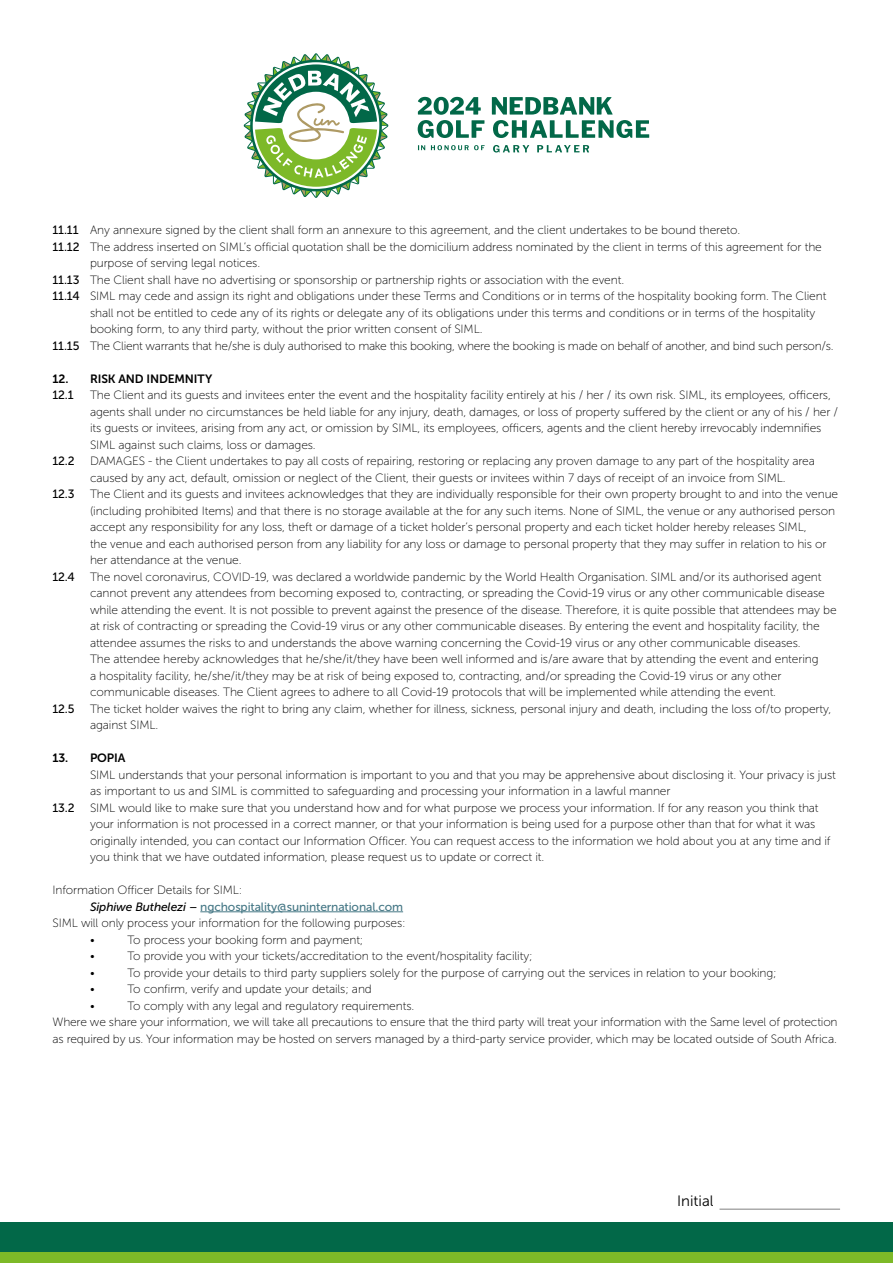
<style>
.page{position:relative;width:893px;height:1263px;background:#fff}
.page>*{position:absolute;margin:0;border:0;box-sizing:border-box;transform-origin:0 0}
.t1{font:15px "Museo Sans 300";color:#000}
.t2{font:12px/16.5px "Museo Sans 100";letter-spacing:-.01em;color:#000}
.t3{font:12px "Museo Sans 500";letter-spacing:-.01em;color:#467886}
.t4{font:12px "Museo Sans 700";letter-spacing:-.01em;color:#000}
.t5{font:12px "Museo Sans 500";letter-spacing:-.01em;color:#000}
.s1{font-family:"Museo Sans 500"}
.s2{font-style:italic;color:#000}
.s3{color:#000}
</style>
<div class="page">
<hr style="left:200px;top:911px;width:203px;height:1px;background:#467886">
<svg style="left:244px;top:53px;width:144px;height:145px"></svg>
<svg style="left:418px;top:145px;width:7px;height:5px"></svg>
<svg style="left:431px;top:145px;width:54px;height:5px"></svg>
<svg style="left:493px;top:145px;width:36px;height:7px"></svg>
<svg style="left:537px;top:145px;width:52px;height:7px"></svg>
<svg style="left:418px;top:97px;width:66px;height:41px"></svg>
<svg style="left:492px;top:97px;width:157px;height:41px"></svg>
<div style="left:0;top:1223px;width:893px;height:30px;background:#026848"></div>
<div style="left:0;top:1253px;width:893px;height:10px;background:#7db928"></div>
<hr style="left:719px;top:1209px;width:121px;height:1px;background:#808080">
<p class="t2" style="left:52px;top:222px;width:689px"><span class="s1">11.11</span> Any annexure signed by the client shall form an annexure to this agreement, and the client undertakes to be bound thereto.</p>
<p class="t2" style="left:52px;top:238px;width:771px"><span class="s1">11.12</span> The address inserted on SIML’s official quotation shall be the domicilium address nominated by the client in terms of this agreement for the</p>
<p class="t2" style="left:90px;top:255px;width:172px">purpose of serving legal notices.</p>
<p class="t2" style="left:52px;top:271px;width:573px"><span class="s1">11.13</span> The Client shall have no advertising or sponsorship or partnership rights or association with the event.</p>
<p class="t2" style="left:52px;top:288px;width:775px"><span class="s1">11.14</span> SIML may cede and assign its right and obligations under these Terms and Conditions or in terms of the hospitality booking form. The Client</p>
<p class="t2" style="left:90px;top:304px;width:727px">shall not be entitled to cede any of its rights or delegate any of its obligations under this terms and conditions or in terms of the hospitality</p>
<p class="t2" style="left:90px;top:321px;width:394px">booking form, to any third party, without the prior written consent of SIML.</p>
<p class="t2" style="left:52px;top:337px;width:782px"><span class="s1">11.15</span> The Client warrants that he/she is duly authorised to make this booking, where the booking is made on behalf of another, and bind such person/s.</p>
<p class="t4" style="left:52px;top:372px;width:161px">12. RISK AND INDEMNITY</p>
<p class="t5" style="left:52px;top:388px;width:23px">12.1</p>
<p class="t2" style="left:90px;top:387px;width:750px">The Client and its guests and invitees enter the event and the hospitality facility entirely at his / her / its own risk. SIML, its employees, officers, agents shall under no circumstances be held liable for any injury, death, damages, or loss of property suffered by the client or any of his / her / its guests or invitees, arising from any act, or omission by SIML, its employees, officers, agents and the client hereby irrevocably indemnifies SIML against such claims, loss or damages.</p>
<p class="t5" style="left:53px;top:454px;width:24px">12.2</p>
<p class="t2" style="left:90px;top:453px;width:726px">DAMAGES - the Client undertakes to pay all costs of repairing, restoring or replacing any proven damage to any part of the hospitality area caused by any act, default, omission or neglect of the Client, their guests or invitees within 7 days of receipt of an invoice from SIML.</p>
<p class="t5" style="left:53px;top:487px;width:24px">12.3</p>
<p class="t2" style="left:90px;top:486px;width:750px">The Client and its guests and invitees acknowledges that they are individually responsible for their own property brought to and into the venue (including prohibited Items) and that there is no storage available at the for any such items. None of SIML, the venue or any authorised person accept any responsibility for any loss, theft or damage of a ticket holder’s personal property and each ticket holder hereby releases SIML,<br>the venue and each authorised person from any liability for any loss or damage to personal property that they may suffer in relation to his or her attendance at the venue.</p>
<p class="t5" style="left:53px;top:570px;width:24px">12.4</p>
<p class="t2" style="left:90px;top:568px;width:748px">The novel coronavirus, COVID-19, was declared a worldwide pandemic by the World Health Organisation. SIML and/or its authorised agent cannot prevent any attendees from becoming exposed to, contracting, or spreading the Covid-19 virus or any other communicable disease while attending the event. It is not possible to prevent against the presence of the disease. Therefore, it is quite possible that attendees may be at risk of contracting or spreading the Covid-19 virus or any other communicable diseases. By entering the event and hospitality facility, the attendee assumes the risks to and understands the above warning concerning the Covid-19 virus or any other communicable diseases.<br>The attendee hereby acknowledges that he/she/it/they have been well informed and is/are aware that by attending the event and entering<br>a hospitality facility, he/she/it/they may be at risk of being exposed to, contracting, and/or spreading the Covid-19 virus or any other communicable diseases. The Client agrees to adhere to all Covid-19 protocols that will be implemented while attending the event.</p>
<p class="t5" style="left:53px;top:702px;width:24px">12.5</p>
<p class="t2" style="left:90px;top:700px;width:743px">The ticket holder waives the right to bring any claim, whether for illness, sickness, personal injury and death, including the loss of/to property, against SIML.</p>
<p class="t4" style="left:53px;top:751px;width:74px">13. POPIA</p>
<p class="t2" style="left:90px;top:766px;width:747px">SIML understands that your personal information is important to you and that you may be apprehensive about disclosing it. Your privacy is just as important to us and SIML is committed to safeguarding and processing your information in a lawful manner</p>
<p class="t5" style="left:53px;top:801px;width:24px">13.2</p>
<p class="t2" style="left:90px;top:799px;width:742px">SIML would like to make sure that you understand how and for what purpose we process your information. If for any reason you think that your information is not processed in a correct manner, or that your information is being used for a purpose other than that for what it was originally intended, you can contact our Information Officer. You can request access to the information we hold about you at any time and if you think that we have outdated information, please request us to update or correct it.</p>
<p class="t2" style="left:53px;top:882px;width:191px">Information Officer Details for SIML:</p>
<p class="t3" style="left:90px;top:900px;width:315px"><span class="s2">Siphiwe Buthelezi</span> <span class="s3">–</span> ngchospitality@suninternational.com</p>
<p class="t2" style="left:90px;top:915px;width:317px;text-indent:-38px">SIML will only process your information for the following purposes: •</p>
<p class="t2" style="left:128px;top:931px;width:237px">To process your booking form and payment;</p>
<p class="t2" style="left:90px;top:948px;width:6px">•</p>
<p class="t2" style="left:128px;top:948px;width:407px">To provide you with your tickets/accreditation to the event/hospitality facility;</p>
<p class="t2" style="left:90px;top:964px;width:6px">•</p>
<p class="t2" style="left:128px;top:964px;width:651px">To provide your details to third party suppliers solely for the purpose of carrying out the services in relation to your booking;</p>
<p class="t2" style="left:90px;top:981px;width:6px">•</p>
<p class="t2" style="left:128px;top:981px;width:246px">To confirm, verify and update your details; and</p>
<p class="t2" style="left:90px;top:997px;width:6px">•</p>
<p class="t2" style="left:53px;top:997px;width:787px;text-indent:75px">To comply with any legal and regulatory requirements.<br>Where we share your information, we will take all precautions to ensure that the third party will treat your information with the Same level of protection as required by us. Your information may be hosted on servers managed by a third-party service provider, which may be located outside of South Africa.</p>
<p class="t1" style="left:677px;top:1193px;width:38px">Initial</p>
</div>
